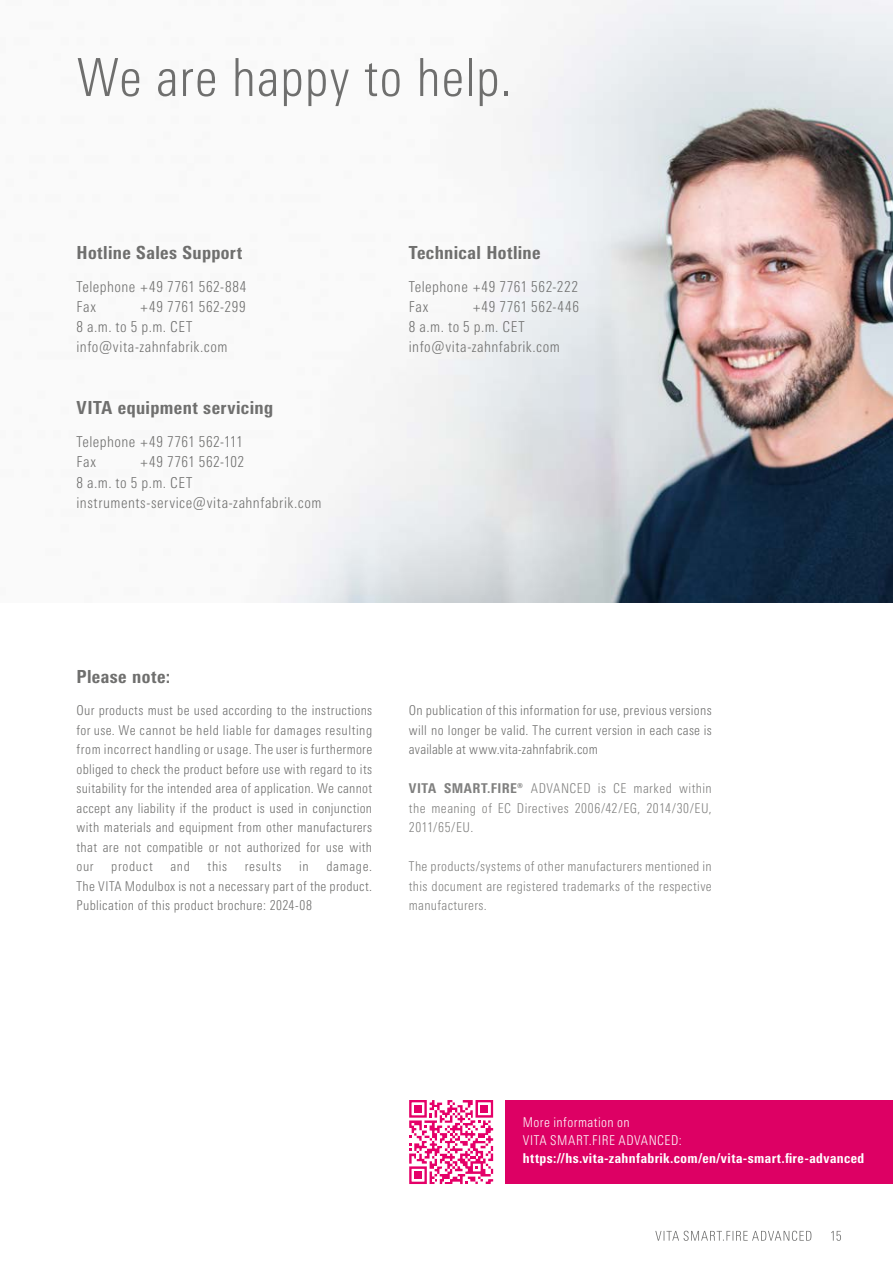
<style>
.page{position:relative;width:893px;height:1263px;background:#fff}
.page>*{position:absolute;margin:0;border:0;box-sizing:border-box;transform-origin:0 0}
.t1{font:300 condensed 52.5px "Univers Next Pro";letter-spacing:.01em;color:#6f6f6e}
.t2{font:800 condensed 18px "Univers Next Pro";letter-spacing:.02em;color:#6f6f6e}
.t3{font:300 condensed 15px/20.2px "Univers Next Pro";letter-spacing:.04em;color:#6f6f6e}
.t4{font:300 condensed 13.5px/19.5px "Univers Next Pro";letter-spacing:.025em;color:#6f6f6e;text-align:justify}
.t5{font:300 condensed 13.5px/19.5px "Univers Next Pro";letter-spacing:.03em;color:#80807f;text-align:justify}
.t6{font:800 condensed 13.5px "Univers Next Pro";letter-spacing:.035em;color:#fff}
.t7{font:300 condensed 13.5px/18.3px "Univers Next Pro";letter-spacing:.035em;color:#fff}
.t8{font:300 condensed 13.5px "Univers Next Pro";letter-spacing:.05em;color:#6f6f6e}
.t9{font:300 condensed 13.5px "Univers Next Pro";letter-spacing:.055em;color:#6f6f6e}
.s1{font-weight:800}
</style>
<div class="page">
<img style="left:278px;top:0;width:615px;height:602px">
<div style="left:505px;top:1100px;width:388px;height:84px;background:#dd0064"></div>
<svg style="left:409px;top:1100px;width:85px;height:85px"></svg>
<svg style="left:655px;top:1231px;width:156px;height:10px"></svg>
<svg style="left:831px;top:1231px;width:10px;height:10px"></svg>
<h1 class="t1" style="left:77px;top:47px;width:437px">We are happy to help.</h1>
<h2 class="t2" style="left:77px;top:241px;width:167px">Hotline Sales Support</h2>
<p class="t3" style="left:77px;top:276px;width:171px">Telephone +49 7761 562-884<br>Fax</p>
<p class="t3" style="left:77px;top:296px;width:171px;text-indent:64px">+49 7761 562-299<br>8 a.m. to 5 p.m. CET info@vita-zahnfabrik.com</p>
<h2 class="t2" style="left:77px;top:397px;width:198px">VITA equipment servicing</h2>
<p class="t3" style="left:77px;top:432px;width:167px">Telephone +49 7761 562-111<br>Fax</p>
<p class="t3" style="left:77px;top:452px;width:246px;text-indent:64px">+49 7761 562-102<br>8 a.m. to 5 p.m. CET instruments-service@vita-zahnfabrik.com</p>
<h2 class="t2" style="left:409px;top:241px;width:133px">Technical Hotline</h2>
<p class="t3" style="left:409px;top:276px;width:170px">Telephone +49 7761 562-222<br>Fax</p>
<p class="t3" style="left:409px;top:296px;width:172px;text-indent:64px">+49 7761 562-446<br>8 a.m. to 5 p.m. CET info@vita-zahnfabrik.com</p>
<h2 class="t2" style="left:77px;top:666px;width:95px">Please note:</h2>
<p class="t4" style="left:77px;top:701px;width:297px">Our products must be used according to the instructions for use. We cannot be held liable for damages resulting from incorrect handling or usage. The user is furthermore obliged to check the product before use with regard to its suitability for the intended area of application. We cannot accept any liability if the product is used in conjunction with materials and equipment from other manufacturers that are not compatible or not authorized for use with our</p>
<p class="t4" style="left:77px;top:857px;width:297px;text-indent:250px">damage.<br>The VITA Modulbox is not a necessary part of the product.<br>Publication of this product brochure: 2024-08</p>
<p class="t8" style="left:111px;top:859px;width:43px">product</p>
<p class="t4" style="left:170px;top:857px;width:21px">and</p>
<p class="t4" style="left:208px;top:857px;width:21px">this</p>
<p class="t9" style="left:245px;top:859px;width:38px">results</p>
<p class="t4" style="left:299px;top:857px;width:11px">in</p>
<p class="t4" style="left:409px;top:701px;width:304px">On publication of this information for use, previous versions will no longer be valid. The current version in each case is available at www.vita-zahnfabrik.com</p>
<p class="t5" style="left:409px;top:778px;width:304px"><span class="s1">VITA SMART.FIRE®</span> ADVANCED is CE marked within the meaning of EC Directives 2006/42/EG, 2014/30/EU, 2011/65/EU.</p>
<p class="t5" style="left:409px;top:856px;width:304px">The products/systems of other manufacturers mentioned in this document are registered trademarks of the respective manufacturers.</p>
<p class="t7" style="left:523px;top:1113px;width:160px">More information on<br>VITA SMART.FIRE ADVANCED:</p>
<p class="t6" style="left:523px;top:1150px;width:343px">https://hs.vita-zahnfabrik.com/en/vita-smart.fire-advanced</p>
</div>
